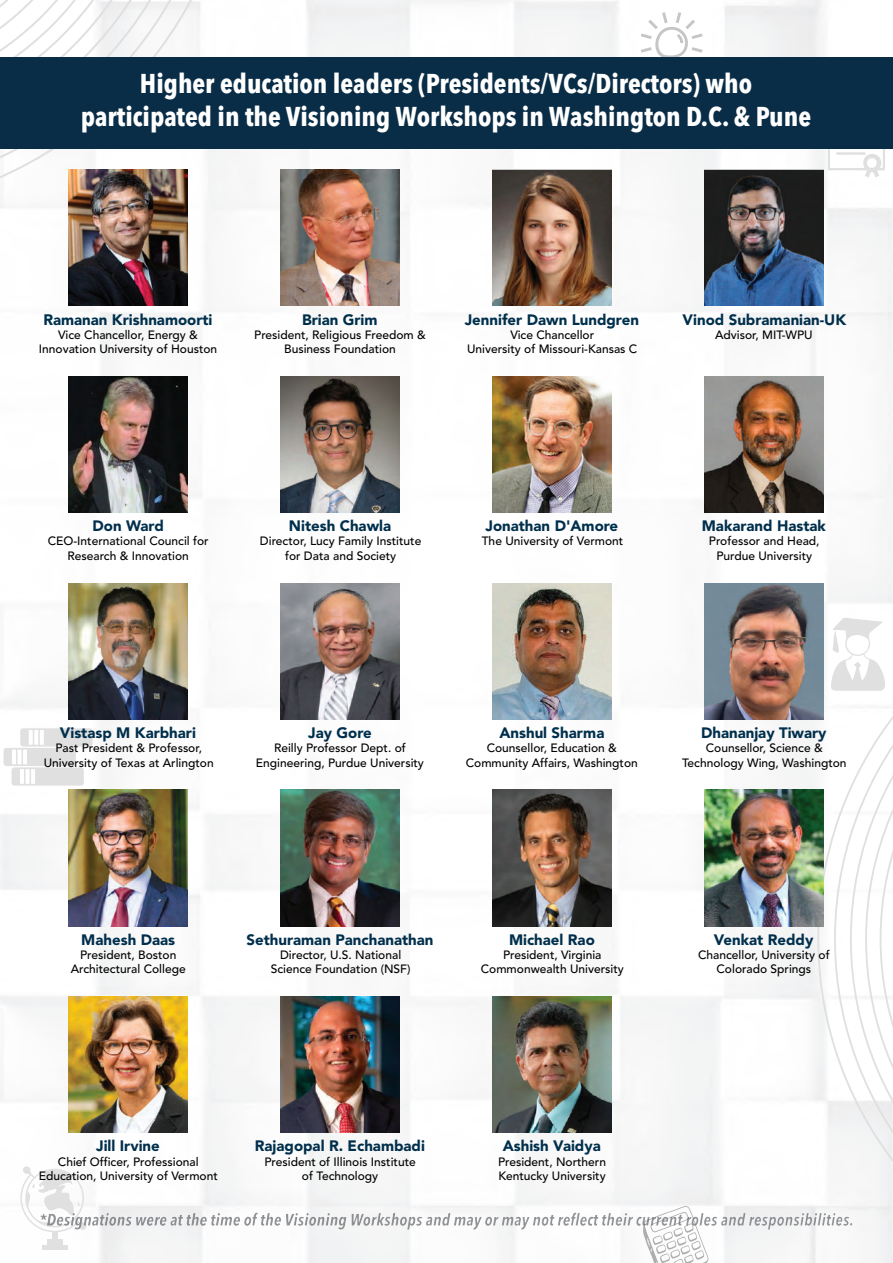
<style>
.page{position:relative;width:893px;height:1263px;background:#fff}
.page>*{position:absolute;margin:0;border:0;box-sizing:border-box;transform-origin:0 0}
.t1{font:700 condensed 27px/32.5px "Avenir Next LT Pro";color:#fff;text-align:center}
.t2{font:900 15.15px "Avenir";color:#002f4c}
.t3{font:900 15px "Avenir";color:#002f4c}
.t4{font:500 12px/14.2px "Avenir";color:#000;text-align:center}
</style>
<div class="page">
<img style="left:0;top:0;width:893px;height:1263px">
<svg style="left:0;top:0;width:239px;height:212px"></svg>
<svg style="left:817px;top:571px;width:76px;height:692px"></svg>
<svg style="left:830px;top:617px;width:60px;height:74px"></svg>
<svg style="left:828px;top:148px;width:57px;height:30px"></svg>
<svg style="left:641px;top:12px;width:62px;height:45px"></svg>
<div style="left:47px;top:1239px;width:15px;height:6px;background:#e0e0e0"></div>
<div style="left:52px;top:1231px;width:6px;height:8px;background:#e0e0e0"></div>
<div style="left:42px;top:1245px;width:26px;height:5px;background:#e0e0e0"></div>
<svg style="left:20px;top:1166px;width:66px;height:66px"></svg>
<svg style="left:643px;top:1206px;width:66px;height:57px"></svg>
<div style="left:4px;top:748px;width:72px;height:18px;background:#e0e0e0;border-radius:3px"></div>
<hr style="left:12px;top:749px;width:4px;height:15px;background:#fff">
<div style="left:17px;top:749px;width:5px;height:15px;background:#fff"></div>
<hr style="left:23px;top:749px;width:4px;height:15px;background:#fff">
<div style="left:12px;top:767px;width:72px;height:19px;background:#e0e0e0;border-radius:3px"></div>
<hr style="left:20px;top:769px;width:4px;height:15px;background:#fff">
<svg style="left:26px;top:769px;width:4px;height:15px"></svg>
<hr style="left:31px;top:769px;width:4px;height:15px;background:#fff">
<div style="left:20px;top:728px;width:73px;height:18px;background:#e0e0e0;border-radius:3px"></div>
<hr style="left:29px;top:730px;width:4px;height:15px;background:#fff">
<hr style="left:34px;top:730px;width:4px;height:15px;background:#fff">
<hr style="left:40px;top:730px;width:4px;height:15px;background:#fff">
<div style="left:0;top:57px;width:893px;height:91px;background:#0a2d47"></div>
<img style="left:69px;top:170px;width:119px;height:136px">
<img style="left:281px;top:170px;width:119px;height:136px">
<img style="left:493px;top:170px;width:119px;height:136px">
<img style="left:281px;top:376px;width:119px;height:137px">
<img style="left:69px;top:583px;width:119px;height:136px">
<img style="left:493px;top:583px;width:119px;height:136px">
<img style="left:704px;top:583px;width:119px;height:136px">
<img style="left:704px;top:170px;width:119px;height:136px">
<img style="left:281px;top:790px;width:119px;height:136px">
<img style="left:493px;top:376px;width:119px;height:137px">
<img style="left:493px;top:790px;width:119px;height:136px">
<img style="left:69px;top:790px;width:119px;height:136px">
<img style="left:69px;top:377px;width:119px;height:136px">
<img style="left:704px;top:790px;width:119px;height:136px">
<img style="left:704px;top:377px;width:119px;height:136px">
<img style="left:281px;top:583px;width:119px;height:136px">
<img style="left:281px;top:997px;width:119px;height:136px">
<img style="left:69px;top:997px;width:119px;height:136px">
<img style="left:493px;top:997px;width:119px;height:136px">
<img style="left:40px;top:1213px;width:92px;height:16px">
<h1 class="t1" style="left:81px;top:70px;width:732px">Higher education leaders (Presidents/VCs/Directors) who participated in the Visioning Workshops in Washington D.C. &amp; Pune</h1>
<p class="t2" style="left:43px;top:310px;width:171px">Ramanan Krishnamoorti</p>
<p class="t4" style="left:39px;top:328px;width:180px">Vice Chancellor, Energy &amp;<br>Innovation University of Houston</p>
<p class="t3" style="left:302px;top:310px;width:77px">Brian Grim</p>
<p class="t4" style="left:254px;top:328px;width:173px">President, Religious Freedom &amp;<br>Business Foundation</p>
<p class="t3" style="left:465px;top:310px;width:176px">Jennifer Dawn Lundgren</p>
<p class="t4" style="left:467px;top:328px;width:172px">Vice Chancellor<br>University of Missouri-Kansas C</p>
<p class="t3" style="left:682px;top:310px;width:165px">Vinod Subramanian-UK</p>
<p class="t4" style="left:715px;top:328px;width:99px">Advisor, MIT-WPU</p>
<p class="t3" style="left:93px;top:516px;width:73px">Don Ward</p>
<p class="t4" style="left:48px;top:534px;width:162px">CEO-International Council for<br>Research &amp; Innovation</p>
<p class="t3" style="left:289px;top:516px;width:104px">Nitesh Chawla</p>
<p class="t4" style="left:260px;top:534px;width:163px">Director, Lucy Family Institute for Data and Society</p>
<p class="t3" style="left:485px;top:516px;width:134px">Jonathan D'Amore</p>
<p class="t4" style="left:482px;top:534px;width:143px">The University of Vermont</p>
<p class="t3" style="left:702px;top:516px;width:126px">Makarand Hastak</p>
<p class="t4" style="left:709px;top:534px;width:112px">Professor and Head,<br>Purdue University</p>
<p class="t3" style="left:60px;top:723px;width:138px">Vistasp M Karbhari</p>
<p class="t4" style="left:44px;top:741px;width:171px">Past President &amp; Professor,<br>University of Texas at Arlington</p>
<p class="t3" style="left:308px;top:723px;width:65px">Jay Gore</p>
<p class="t4" style="left:256px;top:741px;width:170px">Reilly Professor Dept. of<br>Engineering, Purdue University</p>
<p class="t3" style="left:499px;top:723px;width:106px">Anshul Sharma</p>
<p class="t4" style="left:466px;top:741px;width:174px">Counsellor, Education &amp;<br>Community Affairs, Washington</p>
<p class="t3" style="left:701px;top:723px;width:127px">Dhananjay Tiwary</p>
<p class="t4" style="left:682px;top:741px;width:166px">Counsellor, Science &amp;<br>Technology Wing, Washington</p>
<p class="t3" style="left:81px;top:930px;width:95px">Mahesh Daas</p>
<p class="t4" style="left:71px;top:948px;width:116px">President, Boston<br>Architectural College</p>
<p class="t3" style="left:247px;top:930px;width:188px">Sethuraman Panchanathan</p>
<p class="t4" style="left:271px;top:948px;width:141px">Director, U.S. National<br>Science Foundation (NSF)</p>
<p class="t3" style="left:509px;top:930px;width:87px">Michael Rao</p>
<p class="t4" style="left:481px;top:948px;width:144px">President, Virginia<br>Commonwealth University</p>
<p class="t3" style="left:714px;top:930px;width:101px">Venkat Reddy</p>
<p class="t4" style="left:698px;top:948px;width:133px">Chancellor, University of<br>Colorado Springs</p>
<p class="t3" style="left:96px;top:1136px;width:65px">Jill Irvine</p>
<p class="t4" style="left:39px;top:1155px;width:181px">Chief Officer, Professional<br>Education, University of Vermont</p>
<p class="t3" style="left:255px;top:1136px;width:172px">Rajagopal R. Echambadi</p>
<p class="t4" style="left:264px;top:1155px;width:153px">President of Illinois Institute of Technology</p>
<p class="t3" style="left:503px;top:1136px;width:100px">Ashish Vaidya</p>
<p class="t4" style="left:498px;top:1155px;width:110px;text-align:left">President, Northern<br>Kentucky University</p>
</div>
